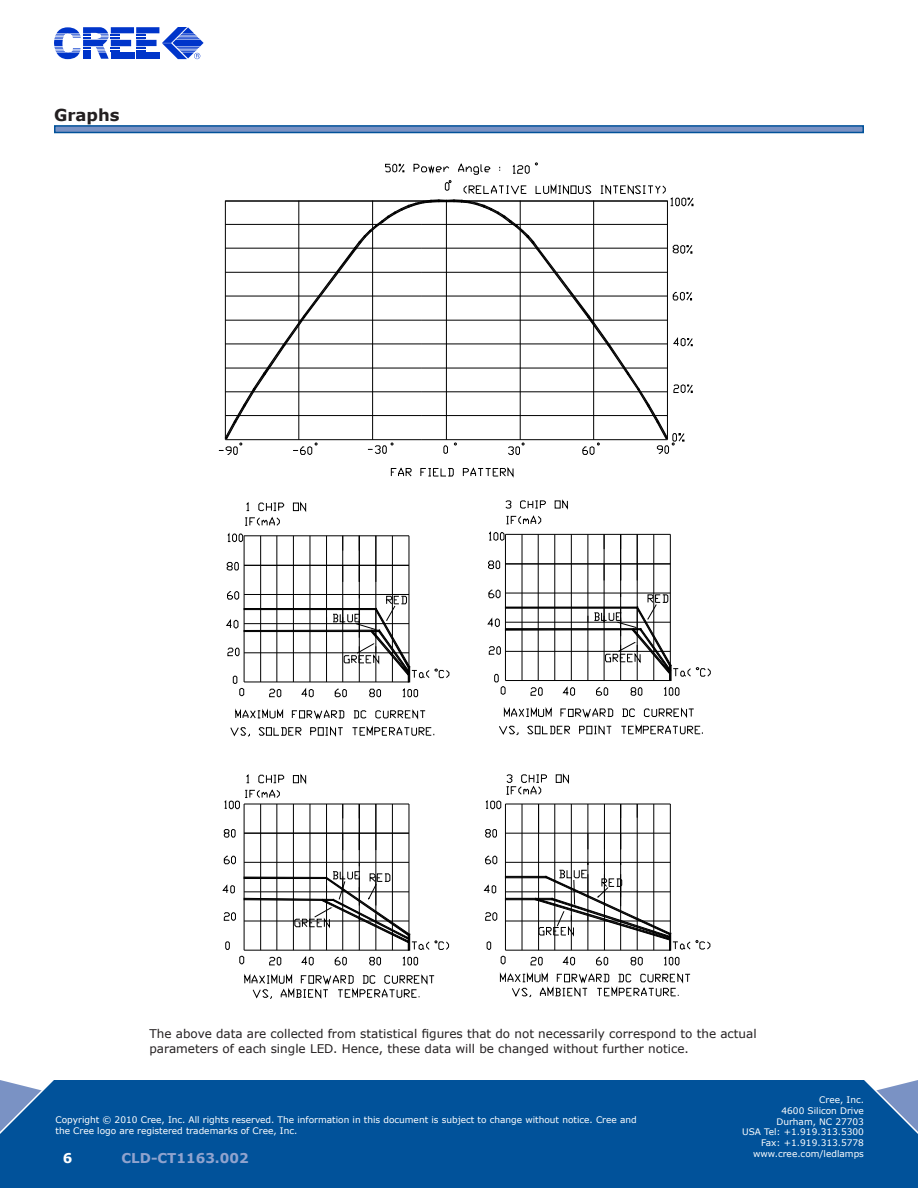
<style>
.page{position:relative;width:918px;height:1188px;background:#fff}
.page>*{position:absolute;margin:0;border:0;box-sizing:border-box;transform-origin:0 0}
.Section_Heading{font:700 16.5px "Verdana";color:#231f20}
.t1{font:700 13.5px "Verdana";color:#90a3ce}
.t2{font:700 13.5px "Verdana";color:#fff}
.t3{font:12px "Verdana";color:#231f20}
.t4{font:9px/10.8px "Verdana";color:#fff;text-align:right}
</style>
<div class="page">
<div style="left:0;top:1080px;width:918px;height:108px;background:#01529a"></div>
<svg style="left:54px;top:27px;width:150px;height:32px"></svg>
<svg style="left:504px;top:707px;width:48px;height:10px"></svg>
<svg style="left:561px;top:709px;width:5px;height:8px"></svg>
<div style="left:568px;top:709px;width:5px;height:8px;border:1px solid #000"></div>
<svg style="left:575px;top:708px;width:38px;height:10px"></svg>
<svg style="left:622px;top:709px;width:13px;height:8px"></svg>
<svg style="left:644px;top:708px;width:50px;height:10px"></svg>
<svg style="left:500px;top:973px;width:190px;height:24px"></svg>
<svg style="left:499px;top:726px;width:19px;height:9px"></svg>
<svg style="left:527px;top:726px;width:6px;height:8px"></svg>
<div style="left:535px;top:726px;width:5px;height:8px;border:1px solid #000"></div>
<svg style="left:542px;top:726px;width:28px;height:9px"></svg>
<svg style="left:579px;top:726px;width:6px;height:8px"></svg>
<svg style="left:594px;top:725px;width:17px;height:10px"></svg>
<svg style="left:621px;top:725px;width:82px;height:10px"></svg>
<hr style="left:505px;top:833px;width:165px;height:1px;background:#000">
<hr style="left:505px;top:804px;width:165px;height:1px;background:#000">
<svg style="left:230px;top:727px;width:20px;height:10px"></svg>
<svg style="left:259px;top:727px;width:6px;height:9px"></svg>
<div style="left:266px;top:728px;width:6px;height:7px;border:1px solid #000"></div>
<svg style="left:274px;top:727px;width:27px;height:9px"></svg>
<svg style="left:310px;top:726px;width:33px;height:10px"></svg>
<svg style="left:352px;top:726px;width:83px;height:10px"></svg>
<svg style="left:244px;top:974px;width:190px;height:25px"></svg>
<hr style="left:505px;top:804px;width:1px;height:146px;background:#000">
<hr style="left:522px;top:804px;width:1px;height:146px;background:#000">
<hr style="left:555px;top:804px;width:1px;height:146px;background:#000">
<hr style="left:604px;top:804px;width:1px;height:45px;background:#000">
<hr style="left:620px;top:804px;width:1px;height:45px;background:#000">
<div style="left:556px;top:775px;width:5px;height:8px;border:1px solid #000"></div>
<svg style="left:563px;top:774px;width:6px;height:10px"></svg>
<svg style="left:485px;top:774px;width:62px;height:64px"></svg>
<hr style="left:588px;top:804px;width:1px;height:45px;background:#000">
<hr style="left:571px;top:804px;width:1px;height:117px;background:#000">
<hr style="left:588px;top:833px;width:1px;height:32px;background:#000">
<hr style="left:604px;top:833px;width:1px;height:32px;background:#000">
<hr style="left:620px;top:833px;width:1px;height:32px;background:#000">
<hr style="left:538px;top:804px;width:1px;height:146px;background:#000">
<svg style="left:246px;top:502px;width:3px;height:9px"></svg>
<svg style="left:258px;top:503px;width:26px;height:8px"></svg>
<div style="left:293px;top:503px;width:6px;height:8px;border:1px solid #000"></div>
<svg style="left:300px;top:502px;width:6px;height:10px"></svg>
<svg style="left:245px;top:517px;width:35px;height:9px"></svg>
<hr style="left:244px;top:565px;width:165px;height:1px;background:#000">
<hr style="left:244px;top:536px;width:165px;height:1px;background:#000">
<svg style="left:235px;top:709px;width:48px;height:10px"></svg>
<svg style="left:292px;top:710px;width:5px;height:8px"></svg>
<div style="left:299px;top:711px;width:6px;height:7px;border:1px solid #000"></div>
<svg style="left:307px;top:710px;width:37px;height:9px"></svg>
<svg style="left:354px;top:710px;width:13px;height:8px"></svg>
<svg style="left:375px;top:710px;width:50px;height:9px"></svg>
<hr style="left:244px;top:536px;width:1px;height:146px;background:#000">
<hr style="left:260px;top:536px;width:1px;height:146px;background:#000">
<hr style="left:310px;top:536px;width:1px;height:146px;background:#000">
<hr style="left:326px;top:536px;width:1px;height:88px;background:#000">
<svg style="left:505px;top:501px;width:6px;height:7px"></svg>
<svg style="left:520px;top:501px;width:26px;height:8px"></svg>
<svg style="left:555px;top:500px;width:13px;height:9px"></svg>
<svg style="left:392px;top:536px;width:1px;height:29px"></svg>
<hr style="left:409px;top:536px;width:1px;height:146px;background:#000">
<hr style="left:392px;top:565px;width:1px;height:117px;background:#000">
<svg style="left:507px;top:516px;width:34px;height:9px"></svg>
<hr style="left:376px;top:536px;width:1px;height:58px;background:#000">
<hr style="left:359px;top:536px;width:1px;height:46px;background:#000">
<hr style="left:342px;top:536px;width:1px;height:46px;background:#000">
<svg style="left:342px;top:537px;width:1px;height:14px"></svg>
<hr style="left:359px;top:565px;width:1px;height:59px;background:#000">
<hr style="left:342px;top:565px;width:1px;height:59px;background:#000">
<hr style="left:293px;top:536px;width:1px;height:146px;background:#000">
<hr style="left:277px;top:536px;width:1px;height:146px;background:#000">
<hr style="left:654px;top:833px;width:1px;height:117px;background:#000">
<hr style="left:637px;top:804px;width:1px;height:146px;background:#000">
<svg style="left:654px;top:804px;width:1px;height:29px"></svg>
<svg style="left:637px;top:805px;width:1px;height:13px"></svg>
<svg style="left:246px;top:774px;width:3px;height:10px"></svg>
<svg style="left:258px;top:775px;width:26px;height:9px"></svg>
<div style="left:293px;top:775px;width:6px;height:8px;border:1px solid #000"></div>
<svg style="left:301px;top:774px;width:5px;height:10px"></svg>
<hr style="left:244px;top:833px;width:165px;height:1px;background:#000">
<hr style="left:244px;top:804px;width:165px;height:1px;background:#000">
<hr style="left:244px;top:804px;width:1px;height:146px;background:#000">
<hr style="left:260px;top:804px;width:1px;height:146px;background:#000">
<svg style="left:224px;top:829px;width:11px;height:9px"></svg>
<svg style="left:224px;top:790px;width:56px;height:19px"></svg>
<hr style="left:310px;top:804px;width:1px;height:146px;background:#000">
<hr style="left:326px;top:804px;width:1px;height:88px;background:#000">
<svg style="left:392px;top:805px;width:1px;height:28px"></svg>
<hr style="left:409px;top:804px;width:1px;height:146px;background:#000">
<hr style="left:392px;top:833px;width:1px;height:117px;background:#000">
<hr style="left:376px;top:804px;width:1px;height:58px;background:#000">
<hr style="left:359px;top:804px;width:1px;height:46px;background:#000">
<hr style="left:342px;top:804px;width:1px;height:46px;background:#000">
<svg style="left:342px;top:805px;width:1px;height:13px"></svg>
<hr style="left:359px;top:833px;width:1px;height:59px;background:#000">
<hr style="left:342px;top:833px;width:1px;height:59px;background:#000">
<hr style="left:293px;top:804px;width:1px;height:146px;background:#000">
<hr style="left:277px;top:804px;width:1px;height:146px;background:#000">
<hr style="left:670px;top:804px;width:1px;height:146px;background:#000">
<svg style="left:227px;top:562px;width:12px;height:9px"></svg>
<svg style="left:227px;top:533px;width:16px;height:9px"></svg>
<svg style="left:391px;top:468px;width:21px;height:9px"></svg>
<svg style="left:420px;top:468px;width:34px;height:9px"></svg>
<svg style="left:463px;top:467px;width:50px;height:10px"></svg>
<svg style="left:219px;top:162px;width:475px;height:293px"></svg>
<svg style="left:226px;top:591px;width:223px;height:106px"></svg>
<svg style="left:222px;top:856px;width:227px;height:110px"></svg>
<svg style="left:484px;top:856px;width:226px;height:110px"></svg>
<hr style="left:505px;top:564px;width:165px;height:1px;background:#000">
<hr style="left:505px;top:534px;width:165px;height:1px;background:#000">
<hr style="left:505px;top:534px;width:1px;height:147px;background:#000">
<hr style="left:522px;top:534px;width:1px;height:147px;background:#000">
<hr style="left:571px;top:534px;width:1px;height:147px;background:#000">
<hr style="left:588px;top:534px;width:1px;height:88px;background:#000">
<hr style="left:654px;top:534px;width:1px;height:30px;background:#000">
<hr style="left:670px;top:534px;width:1px;height:147px;background:#000">
<hr style="left:654px;top:564px;width:1px;height:117px;background:#000">
<hr style="left:637px;top:534px;width:1px;height:59px;background:#000">
<hr style="left:620px;top:534px;width:1px;height:46px;background:#000">
<hr style="left:604px;top:534px;width:1px;height:46px;background:#000">
<svg style="left:604px;top:534px;width:1px;height:15px"></svg>
<hr style="left:620px;top:564px;width:1px;height:58px;background:#000">
<hr style="left:604px;top:564px;width:1px;height:58px;background:#000">
<hr style="left:555px;top:534px;width:1px;height:147px;background:#000">
<hr style="left:538px;top:534px;width:1px;height:147px;background:#000">
<svg style="left:488px;top:561px;width:12px;height:8px"></svg>
<svg style="left:489px;top:531px;width:15px;height:10px"></svg>
<svg style="left:487px;top:590px;width:224px;height:106px"></svg>
<svg style="left:54px;top:125px;width:810px;height:8px;background:#527db6"></svg>
<p class="Section_Heading" style="left:54px;top:104px;width:67px">Graphs</p>
<p class="t3" style="left:149px;top:1026px;width:609px">The above data are collected from statistical figures that do not necessarily correspond to the actual</p>
<p class="t3" style="left:149px;top:1041px;width:541px">parameters of each single LED. Hence, these data will be changed without further notice.</p>
<p class="t4" style="left:55px;top:1114px;width:583px;text-align:left">Copyright © 2010 Cree, Inc. All rights reserved. The information in this document is subject to change without notice. Cree and the Cree logo are registered trademarks of Cree, Inc.</p>
<h2 class="t2" style="left:63px;top:1149px;width:11px">6</h2>
<h2 class="t1" style="left:122px;top:1149px;width:129px">CLD-CT1163.002</h2>
<p class="t4" style="left:742px;top:1094px;width:123px">Cree, Inc.<br>4600 Silicon Drive<br>Durham, NC 27703<br>USA Tel: +1.919.313.5300<br>Fax: +1.919.313.5778 www.cree.com/ledlamps</p>
</div>
